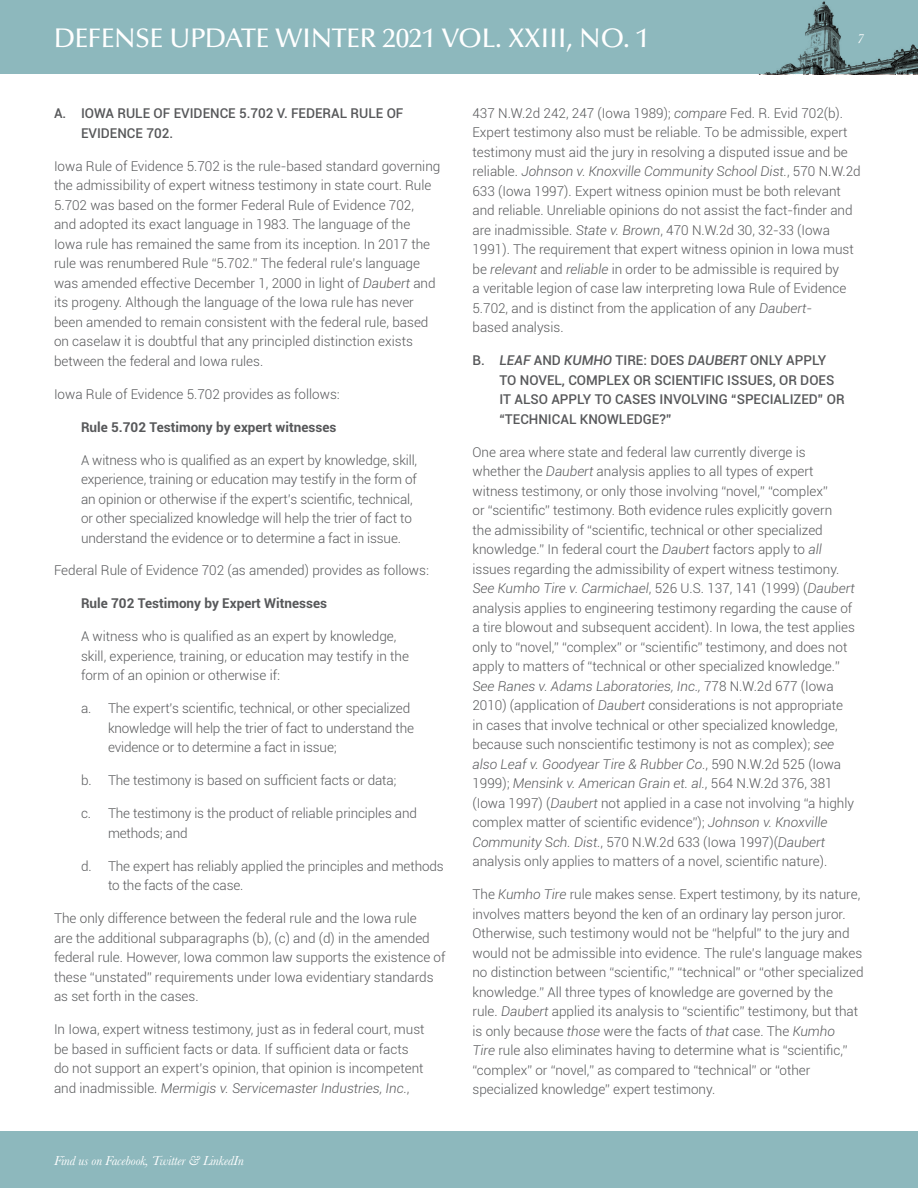
<style>
.page{position:relative;width:918px;height:1188px;background:#fff}
.page>*{position:absolute;margin:0;border:0;box-sizing:border-box;transform-origin:0 0}
.t1{font:500 27px "Optima";letter-spacing:-.01em;color:#fff}
.t2{font:300 13.5px/19.5px "Roboto";color:#57585a}
.t3{font:500 13.5px/19.5px "Roboto";color:#57585a}
.t4{font:700 13.5px "Roboto";color:#57585a}
.t5{font:italic 13.5px "Baskerville";letter-spacing:-.01em;color:#fff}
.s1{font-style:italic}
</style>
<div class="page">
<div style="left:0;top:1131px;width:918px;height:57px;background:#8db8bd"></div>
<div style="left:0;top:0;width:918px;height:74px;background:#8db8bd"></div>
<img style="left:759px;top:1px;width:159px;height:73px">
<h1 class="t1" style="left:54px;top:22px;width:597px">DEFENSE UPDATE WINTER 2021 VOL. XXIII, NO. 1</h1>
<p class="t5" style="left:857px;top:29px;width:8px">7</p>
<p class="t3" style="left:81px;top:103px;width:324px;text-indent:-27px">A. IOWA RULE OF EVIDENCE 5.702 V. FEDERAL RULE OF<br>EVIDENCE 702.</p>
<p class="t2" style="left:54px;top:156px;width:388px">Iowa Rule of Evidence 5.702 is the rule-based standard governing the admissibility of expert witness testimony in state court. Rule 5.702 was based on the former Federal Rule of Evidence 702,<br>and adopted its exact language in 1983. The language of the Iowa rule has remained the same from its inception. In 2017 the rule was renumbered Rule “5.702.” The federal rule’s language was amended effective December 1, 2000 in light of <span class="s1">Daubert</span> and its progeny. Although the language of the Iowa rule has never been amended to remain consistent with the federal rule, based on caselaw it is doubtful that any principled distinction exists between the federal and Iowa rules.</p>
<p class="t2" style="left:54px;top:384px;width:287px">Iowa Rule of Evidence 5.702 provides as follows:</p>
<p class="t4" style="left:81px;top:417px;width:257px">Rule 5.702 Testimony by expert witnesses</p>
<p class="t2" style="left:81px;top:450px;width:338px">A witness who is qualified as an expert by knowledge, skill, experience, training or education may testify in the form of an opinion or otherwise if the expert’s scientific, technical, or other specialized knowledge will help the trier of fact to understand the evidence or to determine a fact in issue.</p>
<p class="t2" style="left:54px;top:561px;width:376px">Federal Rule of Evidence 702 (as amended) provides as follows:</p>
<p class="t4" style="left:81px;top:594px;width:248px">Rule 702 Testimony by Expert Witnesses</p>
<p class="t2" style="left:81px;top:626px;width:330px">A witness who is qualified as an expert by knowledge, skill, experience, training, or education may testify in the form of an opinion or otherwise if:</p>
<p class="t2" style="left:108px;top:698px;width:308px;text-indent:-27px">a. The expert’s scientific, technical, or other specialized knowledge will help the trier of fact to understand the evidence or to determine a fact in issue;</p>
<p class="t2" style="left:81px;top:770px;width:317px">b. The testimony is based on sufficient facts or data;</p>
<p class="t2" style="left:108px;top:803px;width:310px;text-indent:-27px">c. The testimony is the product of reliable principles and methods; and</p>
<p class="t2" style="left:108px;top:856px;width:337px;text-indent:-27px">d. The expert has reliably applied the principles and methods to the facts of the case.</p>
<p class="t2" style="left:54px;top:908px;width:393px">The only difference between the federal rule and the Iowa rule<br>are the additional subparagraphs (b), (c) and (d) in the amended federal rule. However, Iowa common law supports the existence of these “unstated” requirements under Iowa evidentiary standards as set forth in the cases.</p>
<p class="t2" style="left:54px;top:1019px;width:372px">In Iowa, expert witness testimony, just as in federal court, must be based in sufficient facts or data. If sufficient data or facts do not support an expert’s opinion, that opinion is incompetent and inadmissible. <span class="s1">Mermigis v. Servicemaster Industries, Inc.</span>,</p>
<p class="t5" style="left:54px;top:1151px;width:191px">Find us on Facebook, Twitter &amp; LinkedIn</p>
<p class="t2" style="left:472px;top:103px;width:390px">437 N.W.2d 242, 247 (Iowa 1989); <span class="s1">compare</span> Fed. R. Evid 702(b).<br>Expert testimony also must be reliable. To be admissible, expert testimony must aid the jury in resolving a disputed issue and be reliable. <span class="s1">Johnson v. Knoxville Community School Dist.</span>, 570 N.W.2d 633 (Iowa 1997). Expert witness opinion must be both relevant and reliable. Unreliable opinions do not assist the fact-finder and are inadmissible. <span class="s1">State v. Brown</span>, 470 N.W.2d 30, 32-33 (Iowa 1991). The requirement that expert witness opinion in Iowa must be <span class="s1">relevant</span> and <span class="s1">reliable</span> in order to be admissible is required by<br>a veritable legion of case law interpreting Iowa Rule of Evidence 5.702, and is distinct from the application of any <span class="s1">Daubert-<br></span>based analysis.</p>
<p class="t3" style="left:500px;top:350px;width:347px;text-indent:-27px">B. <span class="s1">LEAF</span> AND <span class="s1">KUMHO</span> TIRE: DOES <span class="s1">DAUBERT</span> ONLY APPLY TO NOVEL, COMPLEX OR SCIENTIFIC ISSUES, OR DOES IT ALSO APPLY TO CASES INVOLVING “SPECIALIZED” OR “TECHNICAL KNOWLEDGE?”</p>
<p class="t2" style="left:472px;top:442px;width:384px">One area where state and federal law currently diverge is whether the <span class="s1">Daubert</span> analysis applies to all types of expert witness testimony, or only those involving “novel,” “complex”<br>or “scientific” testimony. Both evidence rules explicitly govern<br>the admissibility of “scientific, technical or other specialized knowledge.” In federal court the <span class="s1">Daubert</span> factors apply to <span class="s1">all </span>issues regarding the admissibility of expert witness testimony.<br><span class="s1">See Kumho Tire v. Carmichael</span>, 526 U.S. 137, 141 (1999) (<span class="s1">Daubert </span>analysis applies to engineering testimony regarding the cause of a tire blowout and subsequent accident). In Iowa, the test applies only to “novel,” “complex” or “scientific” testimony, and does not apply to matters of “technical or other specialized knowledge.” <span class="s1">See Ranes v. Adams Laboratories, Inc.,</span> 778 N.W.2d 677 (Iowa 2010) (application of <span class="s1">Daubert</span> considerations is not appropriate in cases that involve technical or other specialized knowledge, because such nonscientific testimony is not as complex); <span class="s1">see also Leaf v. Goodyear Tire &amp; Rubber Co.</span>, 590 N.W.2d 525 (Iowa 1999); <span class="s1">Mensink v. American Grain et. al.</span>, 564 N.W.2d 376, 381 (Iowa 1997) (<span class="s1">Daubert</span> not applied in a case not involving “a highly complex matter of scientific evidence”); <span class="s1">Johnson v. Knoxville Community Sch. Dist.</span>, 570 N.W.2d 633 (Iowa 1997)(<span class="s1">Daubert </span>analysis only applies to matters of a novel, scientific nature).</p>
<p class="t2" style="left:472px;top:884px;width:393px">The <span class="s1">Kumho Tire</span> rule makes sense. Expert testimony, by its nature, involves matters beyond the ken of an ordinary lay person juror.<br>Otherwise, such testimony would not be “helpful” to the jury and would not be admissible into evidence. The rule’s language makes no distinction between “scientific,” “technical” or “other specialized knowledge.” All three types of knowledge are governed by the<br>rule. <span class="s1">Daubert</span> applied its analysis to “scientific” testimony, but that is only because <span class="s1">those</span> were the facts of <span class="s1">that</span> case. The <span class="s1">Kumho<br>Tire</span> rule also eliminates having to determine what is “scientific,” “complex” or “novel,” as compared to “technical” or “other specialized knowledge” expert testimony.</p>
</div>
